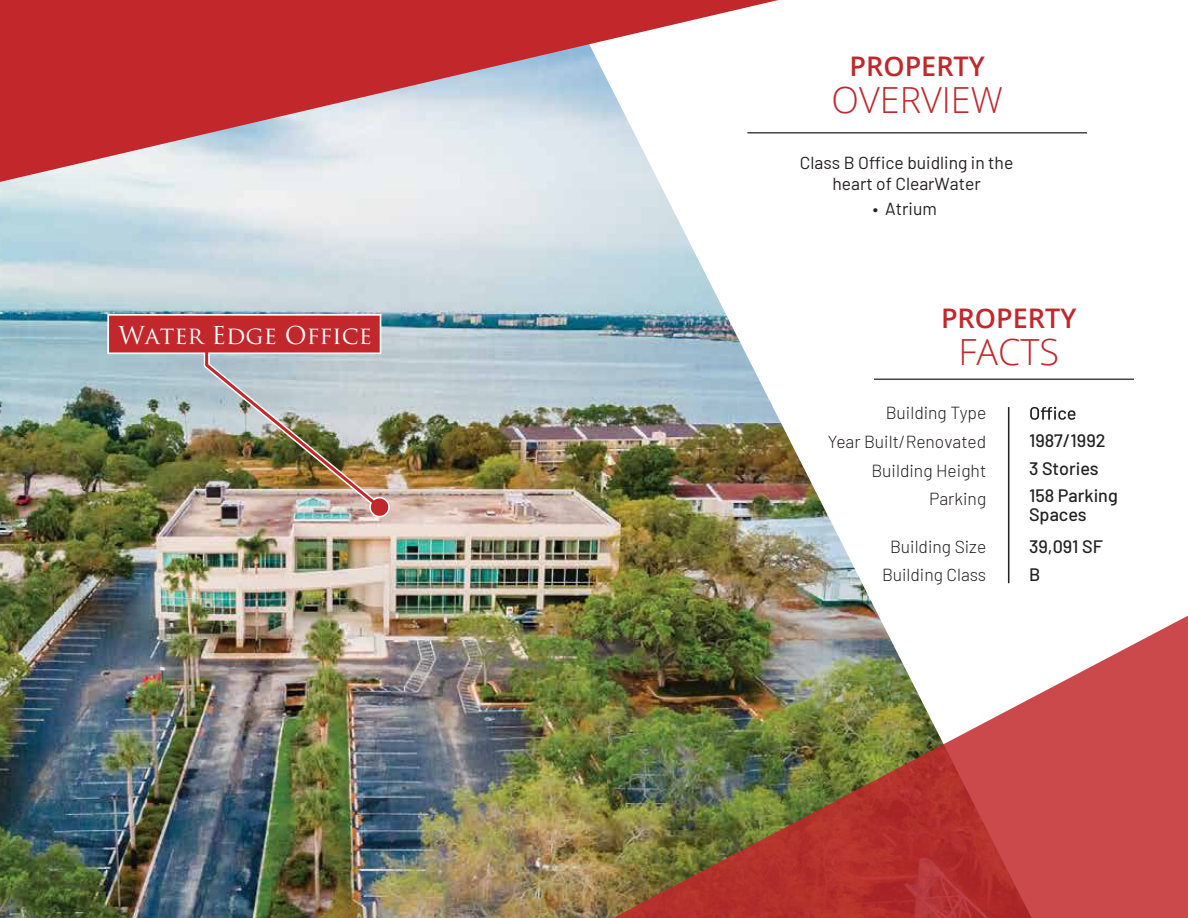
<style>
.page{position:relative;width:1188px;height:918px;background:#fff}
.page>*{position:absolute;margin:0;border:0;box-sizing:border-box;transform-origin:0 0}
.t1{font:300 36px "Open Sans";color:#c2272b}
.t2{font:600 27px "Open Sans";color:#c2272b}
.t3{font:24px "Trajan Pro";color:#fff}
.t4{font:500 18px/27.6px "Barlow";color:#212221}
.t5{font:300 17.4px/28.7px "Barlow";color:#231f20;text-align:right}
.t6{font:17.4px/21px "Barlow";color:#231f20;text-align:center}
</style>
<div class="page">
<img style="left:0;top:182px;width:1032px;height:736px">
<img style="left:587px;top:610px;width:601px;height:308px">
<svg style="left:0;top:0;width:778px;height:182px"></svg>
<hr style="left:747px;top:132px;width:340px;height:2px;background:#464547">
<svg style="left:1030px;top:407px;width:45px;height:13px"></svg>
<hr style="left:1008px;top:407px;width:1px;height:176px;background:#231f20">
<hr style="left:874px;top:379px;width:260px;height:1px;background:#464547">
<div style="left:369px;top:497px;width:21px;height:20px;border:2px solid #fff;border-radius:50%"></div>
<img style="left:107px;top:314px;width:281px;height:202px">
<h3 class="t3" style="left:118px;top:320px;width:255px">Water Edge Office</h3>
<h2 class="t2" style="left:850px;top:48px;width:137px">PROPERTY</h2>
<h1 class="t1" style="left:832px;top:76px;width:173px">OVERVIEW</h1>
<p class="t6" style="left:800px;top:151px;width:215px">Class B Office buidling in the heart of ClearWater</p>
<p class="t6" style="left:873px;top:197px;width:65px">• Atrium</p>
<h2 class="t2" style="left:941px;top:299px;width:137px">PROPERTY</h2>
<h1 class="t1" style="left:958px;top:327px;width:102px">FACTS</h1>
<p class="t5" style="left:828px;top:397px;width:160px">Building Type<br>Year Built/Renovated<br>Building Height<br>Parking</p>
<p class="t4" style="left:1029px;top:426px;width:90px">1987/1992<br>3 Stories<br>158 Parking</p>
<p class="t4" style="left:1029px;top:499px;width:59px">Spaces</p>
<p class="t5" style="left:882px;top:531px;width:106px;text-align:center">Building Size<br>Building Class</p>
<p class="t4" style="left:1029px;top:531px;width:75px">39,091 SF<br>B</p>
</div>
